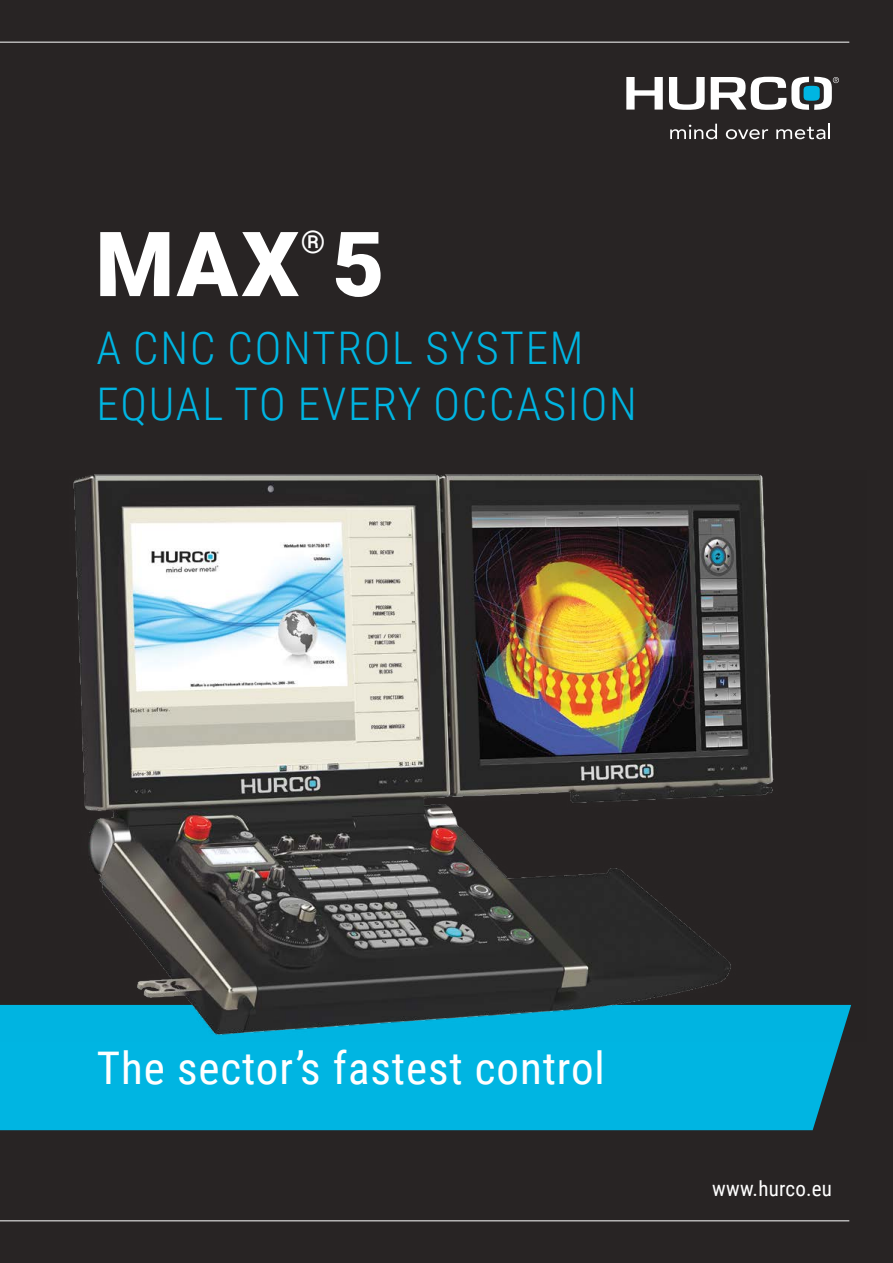
<style>
.page{position:relative;width:893px;height:1263px;background:#282424}
.page>*{position:absolute;margin:0;border:0;box-sizing:border-box;transform-origin:0 0}
.t1{font:900 90px "Roboto";color:#fff}
.t2{font:300 45px/56.2px "Roboto Condensed";letter-spacing:.04em;color:#00b5e2}
.t3{font:45px "Roboto Condensed";letter-spacing:.02em;color:#fff}
.t4{font:900 31.5px "Roboto";color:#fff}
.t5{font:21px "Roboto Condensed";letter-spacing:.01em;color:#fff}
.s1{font-family:"Roboto"}
</style>
<div class="page">
<div style="left:0;top:1041px;width:840px;height:89px;background:#00b5e2"></div>
<img style="left:0;top:474px;width:851px;height:567px">
<hr style="left:0;top:1220px;width:849px;height:1px;background:#fff">
<hr style="left:0;top:42px;width:849px;height:1px;background:#fff">
<svg style="left:626px;top:77px;width:37px;height:33px"></svg>
<svg style="left:669px;top:77px;width:36px;height:33px"></svg>
<svg style="left:670px;top:124px;width:47px;height:15px"></svg>
<svg style="left:726px;top:129px;width:42px;height:10px"></svg>
<svg style="left:776px;top:124px;width:54px;height:15px"></svg>
<svg style="left:711px;top:77px;width:128px;height:33px"></svg>
<p class="t4" style="left:301px;top:220px;width:26px">®</p>
<h1 class="t1" style="left:95px;top:201px;width:290px">MAX 5</h1>
<p class="t2" style="left:96px;top:318px;width:542px">A CNC CONTROL SYSTEM<br>EQUAL TO EVERY OCCASION</p>
<p class="t3" style="left:97px;top:1036px;width:509px">The sector<span class="s1">’</span>s fastest control</p>
<p class="t5" style="left:712px;top:1174px;width:121px">www.hurco.eu</p>
</div>
